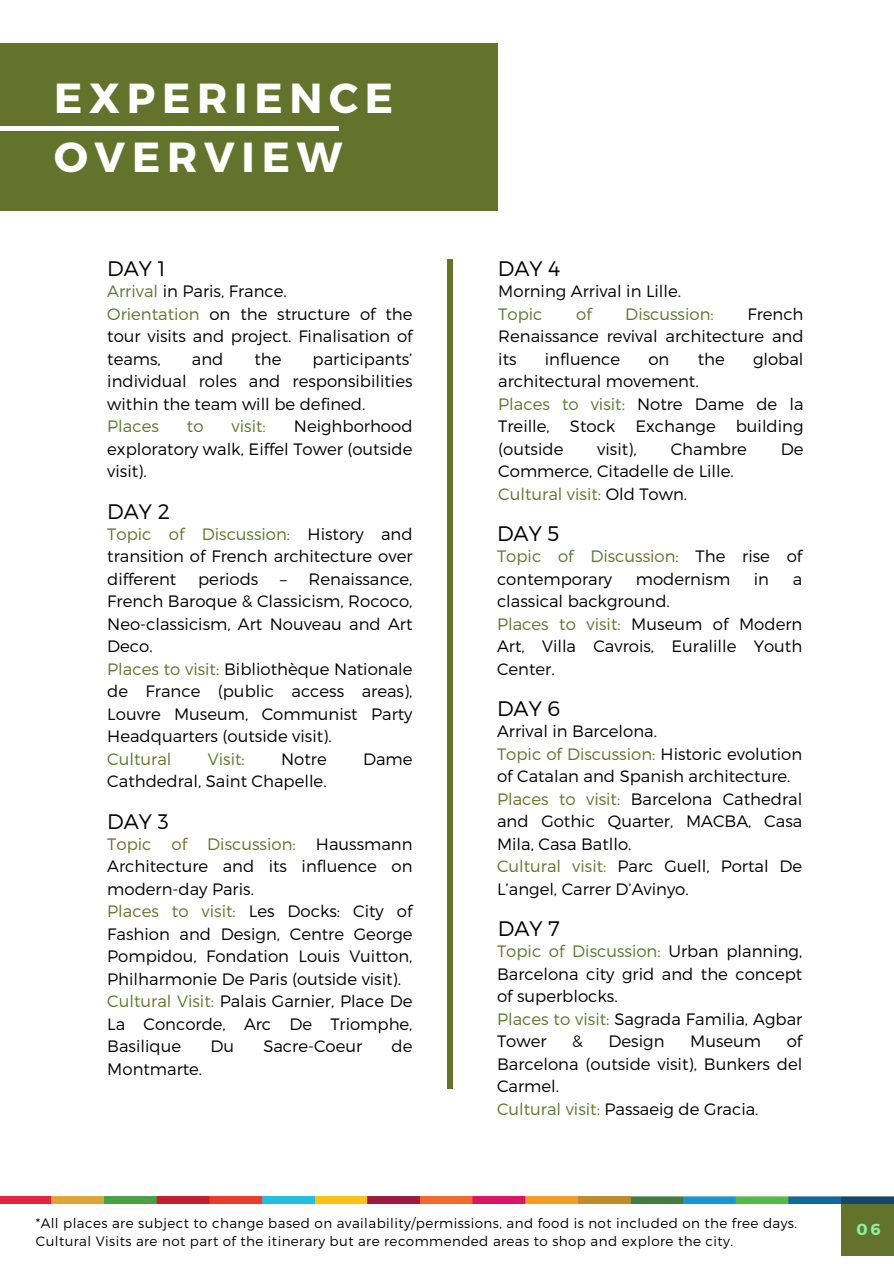
<style>
.page{position:relative;width:894px;height:1264px;background:#fff}
.page>*{position:absolute;margin:0;border:0;box-sizing:border-box;transform-origin:0 0}
.t1{font:700 42px/58.5px "Montserrat";letter-spacing:.16em;color:#fff}
.t2{font:300 21px "Montserrat";color:#000}
.t3{font:300 16.5px/22.5px "Montserrat";color:#000}
.t4{font:300 16.5px "Montserrat";color:#63732c}
.t5{font:700 16.05px "Montserrat";color:#8beea5}
.t6{font:300 13.5px/18px "Montserrat";letter-spacing:.03em;color:#000}
.s1{color:#63732c}
</style>
<div class="page">
<div style="left:0;top:44px;width:497px;height:166px;background:#63732c"></div>
<div style="left:0;top:126px;width:261px;height:5px;background:#fff"></div>
<div style="left:56px;top:126px;width:282px;height:5px;background:#fff"></div>
<div style="left:841px;top:1203px;width:52px;height:52px;background:#63732c"></div>
<img style="left:0;top:1196px;width:893px;height:7px">
<div style="left:447px;top:259px;width:5px;height:829px;background:#63732c"></div>
<p class="t1" style="left:54px;top:67px;width:340px">EXPERIENCE<br>OVERVIEW</p>
<p class="t2" style="left:107px;top:255px;width:60px">DAY 1</p>
<h1 class="t3" style="left:107px;top:279px;width:307px"><span class="s1">Arrival</span> in Paris, France.<br><span class="s1">Orientation</span> on the structure of the tour visits and project. Finalisation of teams,</h1>
<h1 class="t3" style="left:192px;top:347px;width:33px">and</h1>
<h1 class="t3" style="left:254px;top:347px;width:29px">the</h1>
<h1 class="t3" style="left:107px;top:347px;width:307px;text-indent:205px">participants’ individual roles and responsibilities within the team will be defined.<br><span class="s1">Places</span></h1>
<h1 class="t3" style="left:107px;top:414px;width:307px;text-align:justify;text-indent:186px">Neighborhood exploratory walk, Eiffel Tower (outside visit).</h1>
<h2 class="t2" style="left:107px;top:497px;width:64px">DAY 2</h2>
<h3 class="t3" style="left:107px;top:522px;width:307px;text-align:justify"><span class="s1">Topic of Discussion:</span> History and transition of French architecture over different</h3>
<h1 class="t4" style="left:187px;top:415px;width:18px">to</h1>
<h1 class="t4" style="left:231px;top:415px;width:36px">visit:</h1>
<h3 class="t3" style="left:198px;top:567px;width:62px">periods</h3>
<h3 class="t3" style="left:107px;top:567px;width:307px;text-indent:173px">– Renaissance,<br>French Baroque &amp; Classicism, Rococo,<br>Neo-classicism, Art Nouveau and Art<br>Deco.<br><span class="s1">Places to visit:</span> Bibliothèque Nationale de France (public access areas),<br>Louvre Museum, Communist Party<br>Headquarters (outside visit).<br><span class="s1">Cultural</span></h3>
<h3 class="t4" style="left:208px;top:748px;width:38px">Visit:</h3>
<h3 class="t3" style="left:281px;top:747px;width:47px">Notre</h3>
<h3 class="t3" style="left:363px;top:747px;width:51px">Dame</h3>
<h3 class="t3" style="left:107px;top:769px;width:221px">Cathdedral, Saint Chapelle.</h3>
<h2 class="t2" style="left:107px;top:807px;width:63px">DAY 3</h2>
<h3 class="t3" style="left:107px;top:831px;width:307px"><span class="s1">Topic of Discussion:</span> Haussmann<br>Architecture and its influence on modern-day Paris.<br><span class="s1">Places to visit:</span> Les Docks: City of<br>Fashion and Design, Centre George<br>Pompidou, Fondation Louis Vuitton,<br>Philharmonie De Paris (outside visit).<br><span class="s1">Cultural Visit:</span> Palais Garnier, Place De<br>La Concorde, Arc De Triomphe,<br>Basilique</h3>
<h3 class="t3" style="left:210px;top:1034px;width:25px">Du</h3>
<h3 class="t3" style="left:263px;top:1034px;width:100px">Sacre-Coeur</h3>
<h3 class="t3" style="left:391px;top:1034px;width:22px">de</h3>
<h3 class="t3" style="left:107px;top:1056px;width:96px">Montmarte.</h3>
<h2 class="t2" style="left:497px;top:255px;width:64px">DAY 4</h2>
<h3 class="t3" style="left:498px;top:279px;width:184px">Morning Arrival in Lille.<br><span class="s1">Topic</span></h3>
<h3 class="t4" style="left:576px;top:303px;width:17px">of</h3>
<h3 class="t4" style="left:625px;top:303px;width:90px">Discussion:</h3>
<h3 class="t3" style="left:498px;top:302px;width:307px;text-align:justify;text-indent:249px">French Renaissance revival architecture and its</h3>
<h3 class="t3" style="left:544px;top:347px;width:77px">influence</h3>
<h3 class="t3" style="left:648px;top:347px;width:23px">on</h3>
<h3 class="t3" style="left:697px;top:347px;width:29px">the</h3>
<h3 class="t3" style="left:752px;top:347px;width:52px">global</h3>
<h3 class="t3" style="left:498px;top:369px;width:307px">architectural movement.<br><span class="s1">Places to visit:</span> Notre Dame de la<br>Treille, Stock Exchange building (outside</h3>
<h3 class="t3" style="left:597px;top:437px;width:41px">visit),</h3>
<h3 class="t3" style="left:670px;top:437px;width:78px">Chambre</h3>
<h3 class="t3" style="left:780px;top:437px;width:24px">De</h3>
<h3 class="t3" style="left:498px;top:459px;width:237px">Commerce, Citadelle de Lille.<br><span class="s1">Cultural visit:</span> Old Town.</h3>
<h2 class="t2" style="left:497px;top:520px;width:64px">DAY 5</h2>
<h3 class="t3" style="left:497px;top:544px;width:307px"><span class="s1">Topic of Discussion:</span> The rise of contemporary</h3>
<h3 class="t3" style="left:635px;top:567px;width:96px">modernism</h3>
<h3 class="t3" style="left:753px;top:567px;width:17px">in</h3>
<h3 class="t3" style="left:792px;top:567px;width:11px">a</h3>
<h3 class="t3" style="left:497px;top:589px;width:307px">classical background.<br><span class="s1">Places to visit:</span> Museum of Modern<br>Art, Villa Cavrois, Euralille Youth<br>Center.</h3>
<h3 class="t2" style="left:497px;top:695px;width:65px">DAY 6</h3>
<h2 class="t3" style="left:497px;top:719px;width:307px">Arrival in Barcelona.<br><span class="s1">Topic of Discussion:</span> Historic evolution of Catalan and Spanish architecture.<br><span class="s1">Places to visit:</span> Barcelona Cathedral and Gothic Quarter, MACBA, Casa<br>Mila, Casa Batllo.<br><span class="s1">Cultural visit:</span> Parc Guell, Portal De<br>L’angel, Carrer D’Avinyo.</h2>
<h3 class="t2" style="left:497px;top:915px;width:64px">DAY 7</h3>
<h2 class="t3" style="left:497px;top:939px;width:307px"><span class="s1">Topic of Discussion:</span> Urban planning,<br>Barcelona city grid and the concept of superblocks.<br><span class="s1">Places to visit:</span> Sagrada Familia, Agbar<br>Tower</h2>
<h2 class="t3" style="left:497px;top:1029px;width:307px;text-indent:289px">of<br>Barcelona (outside visit), Bunkers del<br>Carmel.<br><span class="s1">Cultural visit:</span> Passaeig de Gracia.</h2>
<h2 class="t3" style="left:572px;top:1029px;width:12px">&amp;</h2>
<h2 class="t3" style="left:608px;top:1029px;width:57px">Design</h2>
<h2 class="t3" style="left:690px;top:1029px;width:72px">Museum</h2>
<h2 class="t6" style="left:36px;top:1213px;width:762px">*All places are subject to change based on availability/permissions, and food is not included on the free days.<br>Cultural Visits are not part of the itinerary but are recommended areas to shop and explore the city.</h2>
<p class="t5" style="left:856px;top:1218px;width:25px">06</p>
</div>
